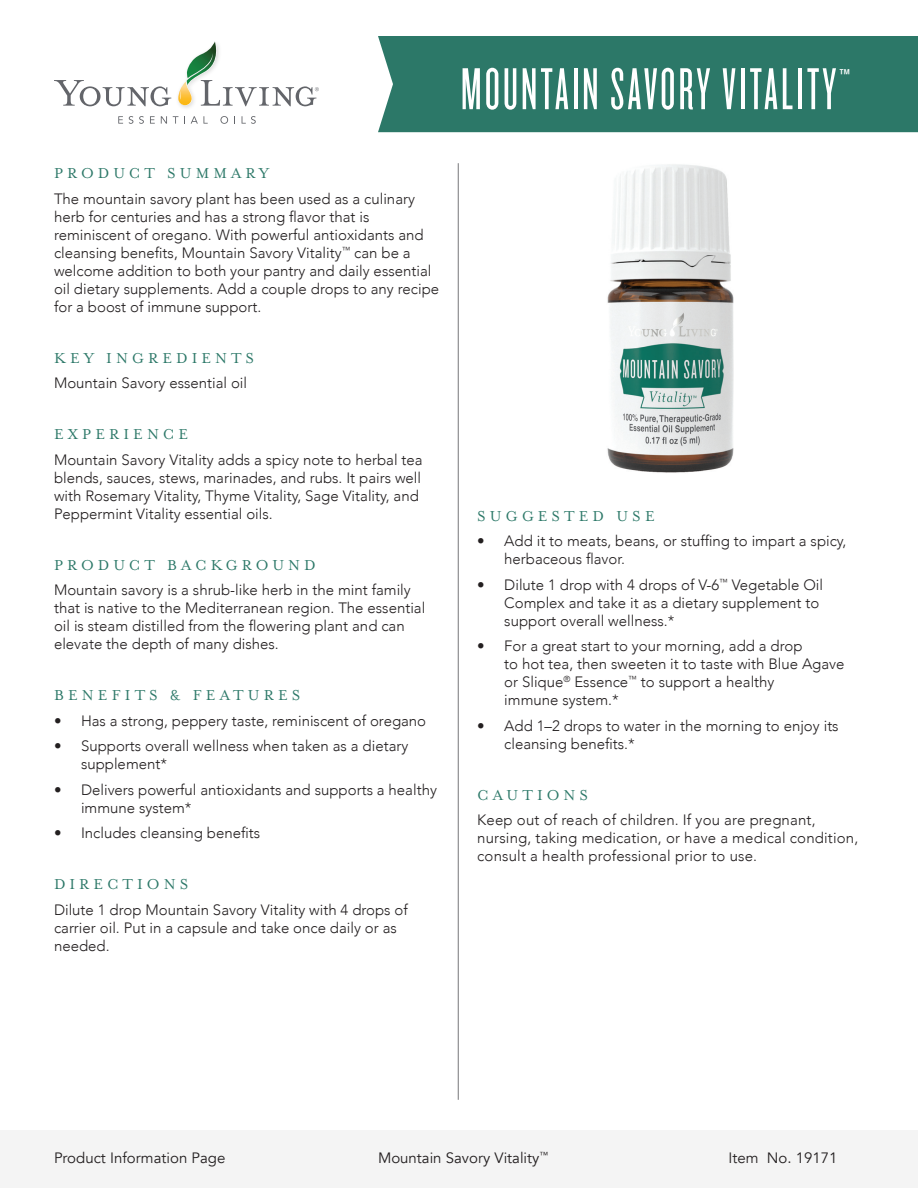
<style>
.page{position:relative;width:918px;height:1188px;background:#fff}
.page>*{position:absolute;margin:0;border:0;box-sizing:border-box;transform-origin:0 0}
.t1{font:61.5px "Knockout 26 Junior Flywght";letter-spacing:.05em;color:#fff}
.t2{font:16.5px "Mrs Eaves OT";letter-spacing:.25em;color:#2c7868}
.t3{font:300 15px/18px "Avenir";color:#231f20}
.t4{font:15px "Avenir";color:#231f20}
</style>
<div class="page">
<div style="left:0;top:1130px;width:918px;height:58px;background:#f4f4f4"></div>
<img style="left:181px;top:106px;width:10px;height:2px">
<svg style="left:118px;top:116px;width:5px;height:8px"></svg>
<svg style="left:129px;top:116px;width:4px;height:8px"></svg>
<svg style="left:139px;top:116px;width:5px;height:8px"></svg>
<svg style="left:150px;top:116px;width:5px;height:8px"></svg>
<svg style="left:161px;top:116px;width:6px;height:8px"></svg>
<svg style="left:173px;top:116px;width:5px;height:8px"></svg>
<svg style="left:191px;top:116px;width:17px;height:8px"></svg>
<svg style="left:220px;top:116px;width:8px;height:8px"></svg>
<svg style="left:242px;top:116px;width:14px;height:8px"></svg>
<svg style="left:54px;top:41px;width:265px;height:65px"></svg>
<hr style="left:458px;top:163px;width:1px;height:937px;background:#777779">
<div style="left:378px;top:36px;width:540px;height:96px;background:#2c7868"></div>
<img style="left:607px;top:164px;width:127px;height:309px">
<p class="t2" style="left:54px;top:164px;width:217px">PRODUCT SUMMARY</p>
<p class="t3" style="left:54px;top:190px;width:387px">The mountain savory plant has been used as a culinary herb for centuries and has a strong flavor that is reminiscent of oregano. With powerful antioxidants and cleansing benefits, Mountain Savory Vitality<sup>™</sup> can be a welcome addition to both your pantry and daily essential oil dietary supplements. Add a couple drops to any recipe for a boost of immune support.</p>
<p class="t2" style="left:54px;top:349px;width:202px">KEY INGREDIENTS</p>
<p class="t3" style="left:54px;top:374px;width:195px">Mountain Savory essential oil</p>
<p class="t2" style="left:54px;top:425px;width:136px">EXPERIENCE</p>
<p class="t3" style="left:54px;top:451px;width:370px">Mountain Savory Vitality adds a spicy note to herbal tea blends, sauces, stews, marinades, and rubs. It pairs well with Rosemary Vitality, Thyme Vitality, Sage Vitality, and Peppermint Vitality essential oils.</p>
<p class="t2" style="left:54px;top:556px;width:263px">PRODUCT BACKGROUND</p>
<p class="t3" style="left:54px;top:581px;width:373px">Mountain savory is a shrub-like herb in the mint family that is native to the Mediterranean region. The essential oil is steam distilled from the flowering plant and can elevate the depth of many dishes.</p>
<p class="t2" style="left:54px;top:686px;width:248px">BENEFITS &amp; FEATURES</p>
<p class="t3" style="left:54px;top:712px;width:374px">• Has a strong, peppery taste, reminiscent of oregano</p>
<p class="t3" style="left:81px;top:737px;width:329px;text-indent:-27px">• Supports overall wellness when taken as a dietary supplement*</p>
<p class="t3" style="left:81px;top:781px;width:358px;text-indent:-27px">• Delivers powerful antioxidants and supports a healthy immune system*</p>
<p class="t3" style="left:54px;top:824px;width:208px">• Includes cleansing benefits</p>
<p class="t2" style="left:54px;top:875px;width:136px">DIRECTIONS</p>
<p class="t3" style="left:54px;top:901px;width:355px">Dilute 1 drop Mountain Savory Vitality with 4 drops of carrier oil. Put in a capsule and take once daily or as needed.</p>
<p class="t1" style="left:461px;top:55px;width:391px">MOUNTAIN SAVORY VITALITY<sup>™</sup></p>
<p class="t2" style="left:477px;top:507px;width:179px">SUGGESTED USE</p>
<p class="t3" style="left:504px;top:532px;width:344px;text-indent:-27px">• Add it to meats, beans, or stuffing to impart a spicy, herbaceous flavor.</p>
<p class="t3" style="left:504px;top:576px;width:320px;text-indent:-27px">• Dilute 1 drop with 4 drops of V-6<sup>™</sup> Vegetable Oil<br>Complex and take it as a dietary supplement to support overall wellness.*</p>
<p class="t3" style="left:504px;top:637px;width:342px;text-indent:-27px">• For a great start to your morning, add a drop<br>to hot tea, then sweeten it to taste with Blue Agave or Slique<sup>®</sup> Essence<sup>™</sup> to support a healthy<br>immune system.*</p>
<p class="t3" style="left:504px;top:717px;width:336px;text-indent:-27px">• Add 1–2 drops to water in the morning to enjoy its cleansing benefits.*</p>
<p class="t2" style="left:477px;top:786px;width:112px">CAUTIONS</p>
<p class="t3" style="left:477px;top:811px;width:382px">Keep out of reach of children. If you are pregnant, nursing, taking medication, or have a medical condition, consult a health professional prior to use.</p>
<p class="t4" style="left:54px;top:1148px;width:173px">Product Information Page</p>
<p class="t4" style="left:378px;top:1148px;width:172px">Mountain Savory Vitality<sup>™</sup></p>
<p class="t4" style="left:729px;top:1148px;width:111px">Item No. 19171</p>
</div>
